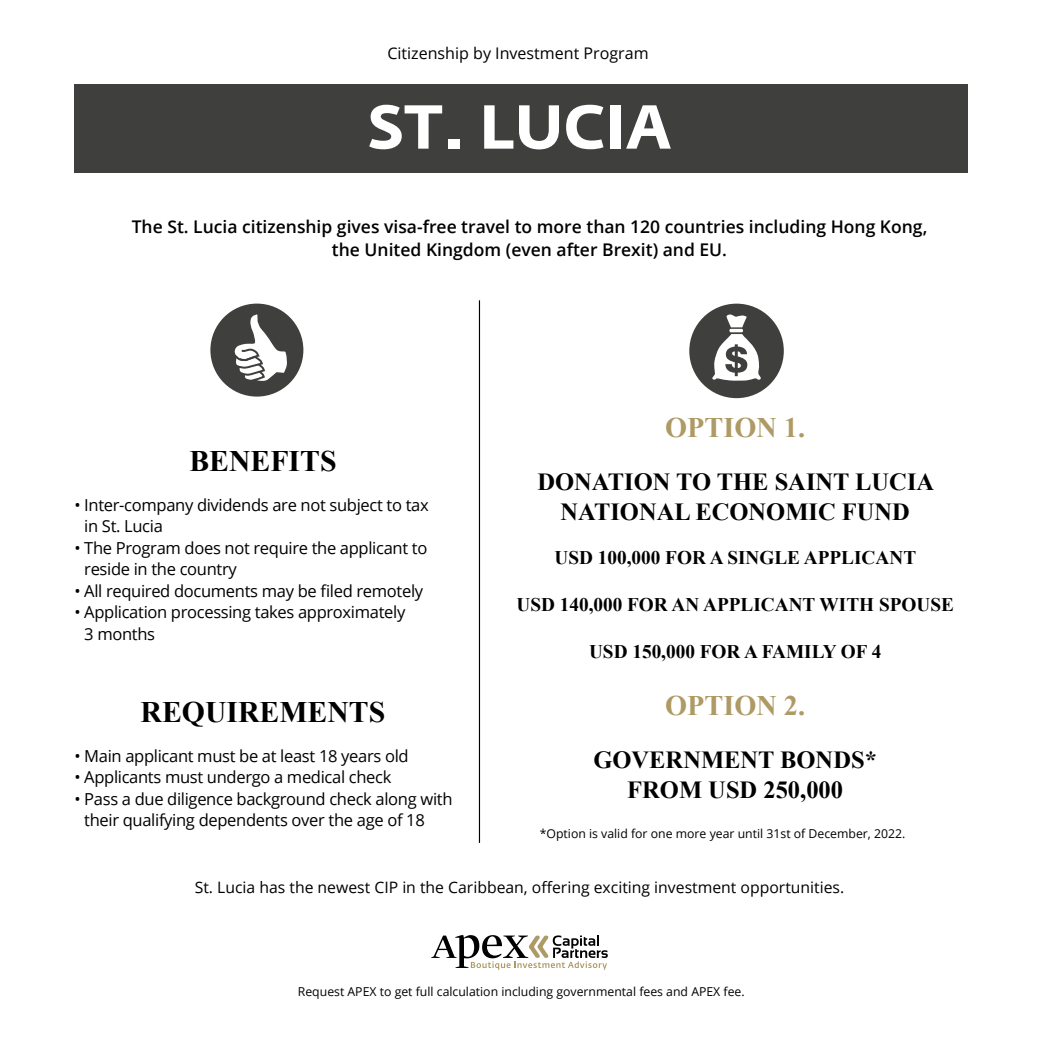
<style>
.page{position:relative;width:1042px;height:1042px;background:#fff}
.page>*{position:absolute;margin:0;border:0;box-sizing:border-box;transform-origin:0 0}
.t1{font:700 61.25px "Fedra Sans Pro";color:#fff}
.t2{font:700 29.75px "Times New Roman";color:#000}
.t3{font:700 28.18px "Times New Roman";color:#ae9a64}
.t4{font:700 24.5px/29.8px "Times New Roman";color:#000;text-align:center}
.t5{font:700 19.25px "Times New Roman";color:#000}
.t6{font:600 17.5px/22.8px "Open Sans";color:#000;text-align:center}
.t7{font:16.45px/21.5px "Open Sans";letter-spacing:-.02em;color:#000}
.t8{font:16.1px "Open Sans";color:#000}
.t9{font:15.75px "Open Sans";color:#000}
.t10{font:12.25px "Open Sans";color:#000}
</style>
<div class="page">
<hr style="left:479px;top:300px;width:1px;height:543px;background:#000">
<div style="left:687px;top:302px;width:98px;height:98px;background:#3f3f3e;border-radius:50%"></div>
<div style="left:686px;top:300px;width:101px;height:101px;border:3px solid #fff;border-radius:50%"></div>
<svg style="left:712px;top:314px;width:49px;height:67px"></svg>
<div style="left:209px;top:302px;width:96px;height:96px;background:#3f3f3e;border-radius:50%"></div>
<div style="left:207px;top:300px;width:100px;height:100px;border:3px solid #fff;border-radius:50%"></div>
<svg style="left:231px;top:300px;width:59px;height:100px"></svg>
<div style="left:74px;top:85px;width:893px;height:88px;background:#3f3f3e"></div>
<svg style="left:431px;top:935px;width:177px;height:35px"></svg>
<p class="t8" style="left:387px;top:42px;width:263px">Citizenship by Investment Program</p>
<h1 class="t1" style="left:367px;top:89px;width:305px">ST. LUCIA</h1>
<p class="t6" style="left:132px;top:215px;width:797px">The St. Lucia citizenship gives visa-free travel to more than 120 countries including Hong Kong, the United Kingdom (even after Brexit) and EU.</p>
<h2 class="t2" style="left:189px;top:441px;width:149px">BENEFITS</h2>
<p class="t7" style="left:84px;top:493px;width:346px;text-indent:-10px">• Inter-company dividends are not subject to tax in St. Lucia</p>
<p class="t7" style="left:84px;top:536px;width:344px;text-indent:-10px">• The Program does not require the applicant to reside in the country</p>
<p class="t7" style="left:74px;top:579px;width:350px">• All required documents may be filed remotely</p>
<p class="t7" style="left:84px;top:601px;width:323px;text-indent:-10px">• Application processing takes approximately<br>3 months</p>
<h2 class="t2" style="left:141px;top:691px;width:246px">REQUIREMENTS</h2>
<p class="t7" style="left:74px;top:744px;width:336px">• Main applicant must be at least 18 years old</p>
<p class="t7" style="left:74px;top:766px;width:318px">• Applicants must undergo a medical check</p>
<p class="t7" style="left:84px;top:787px;width:370px;text-indent:-10px">• Pass a due diligence background check along with their qualifying dependents over the age of 18</p>
<h3 class="t3" style="left:665px;top:408px;width:141px">OPTION 1.</h3>
<h3 class="t4" style="left:537px;top:466px;width:398px">DONATION TO THE SAINT LUCIA<br>NATIONAL ECONOMIC FUND</h3>
<p class="t5" style="left:554px;top:544px;width:363px">USD 100,000 FOR A SINGLE APPLICANT</p>
<p class="t5" style="left:516px;top:591px;width:439px">USD 140,000 FOR AN APPLICANT WITH SPOUSE</p>
<p class="t5" style="left:589px;top:638px;width:294px">USD 150,000 FOR A FAMILY OF 4</p>
<h3 class="t3" style="left:665px;top:686px;width:141px">OPTION 2.</h3>
<h3 class="t4" style="left:593px;top:744px;width:285px">GOVERNMENT BONDS*<br>FROM USD 250,000</h3>
<p class="t10" style="left:540px;top:825px;width:367px">*Option is valid for one more year until 31st of December, 2022.</p>
<p class="t9" style="left:195px;top:876px;width:651px">St. Lucia has the newest CIP in the Caribbean, offering exciting investment opportunities.</p>
<p class="t10" style="left:298px;top:982px;width:448px">Request APEX to get full calculation including governmental fees and APEX fee.</p>
</div>
